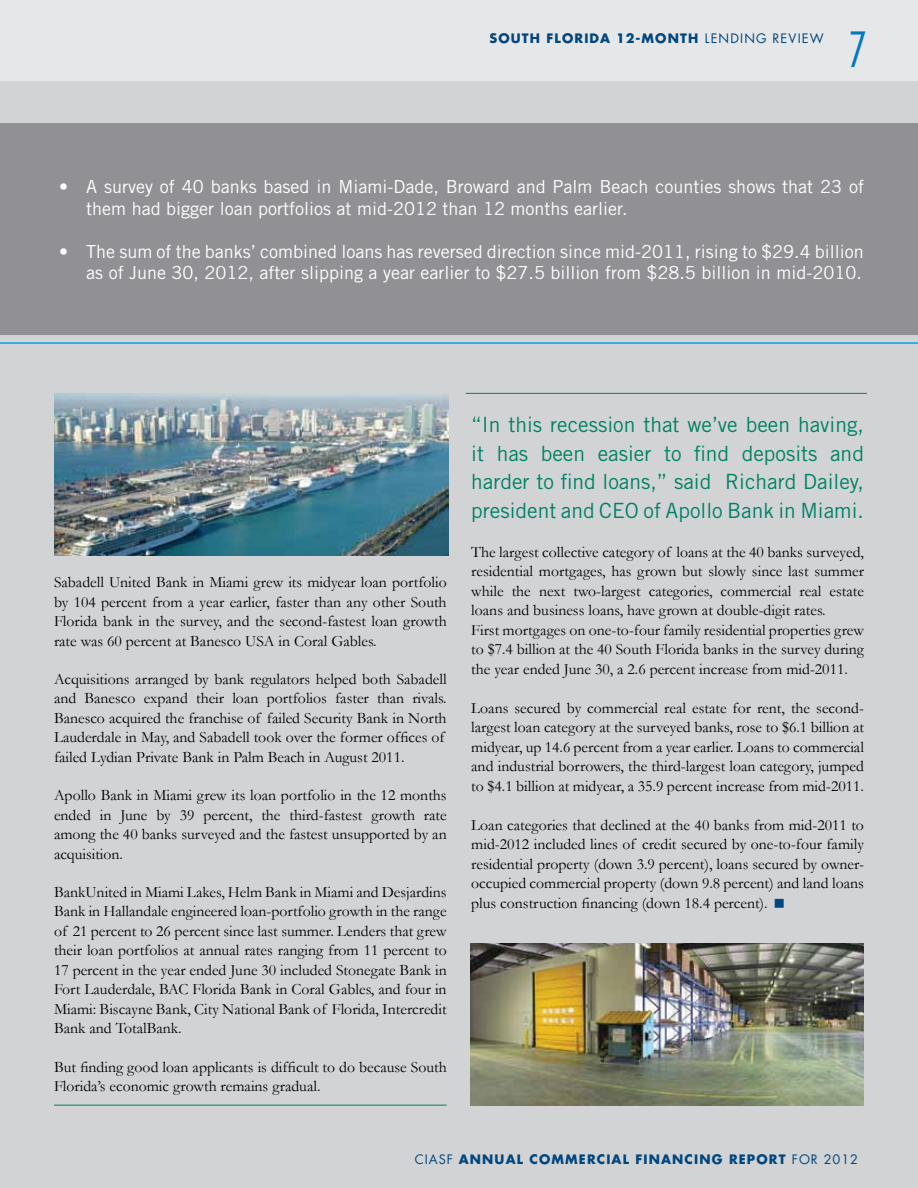
<style>
.page{position:relative;width:918px;height:1188px;background:#d1d3d4}
.page>*{position:absolute;margin:0;border:0;box-sizing:border-box;transform-origin:0 0}
.t1{font:300 condensed 49.5px "Futura BT";color:#0079c1}
.t2{font:21px/28.5px "Trade Gothic LT Std";color:#008265;text-align:justify}
.t3{font:18px/21.6px "Trade Gothic LT Std";color:#fff}
.t4{font:15.75px/19.5px "Garamond";color:#000;text-align:justify}
.t5{font:700 12.75px "Futura";letter-spacing:.09em;color:#00467f}
.t6{font:12.75px "Futura";letter-spacing:.08em;color:#00467f}
.s1{font-weight:400}
</style>
<div class="page">
<div style="left:0;top:0;width:918px;height:81px;background:#e6e7e8"></div>
<div style="left:0;top:123px;width:918px;height:212px;background:#919195"></div>
<hr style="left:0;top:342px;width:918px;height:2px;background:#00a9e9">
<img style="left:54px;top:393px;width:394px;height:162px">
<img style="left:471px;top:944px;width:393px;height:162px">
<hr style="left:466px;top:393px;width:401px;height:1px;background:#008265">
<hr style="left:54px;top:1105px;width:393px;height:1px;background:#008265">
<p class="t5" style="left:489px;top:30px;width:21px">SOUTH</p>
<p class="t5" style="left:547px;top:30px;width:19px">FLORIDA</p>
<p class="t5" style="left:616px;top:30px;width:51px">12-MONTH</p>
<p class="t6" style="left:705px;top:30px;width:9px">LEN</p>
<p class="t6" style="left:730px;top:30px;width:26px">DING</p>
<p class="t6" style="left:773px;top:30px;width:41px">REVIEW</p>
<h1 class="t1" style="left:848px;top:19px;width:21px">7</h1>
<p class="t3" style="left:86px;top:176px;width:779px;text-indent:-27px">• A survey of 40 banks based in Miami-Dade, Broward and Palm Beach counties shows that 23 of them had bigger loan portfolios at mid-2012 than 12 months earlier.</p>
<p class="t3" style="left:59px;top:240px;width:806px;text-align:right">• The sum of the banks’ combined loans has reversed direction since mid-2011, rising to $29.4 billion as of June 30, 2012, after slipping a year earlier to $27.5 billion from $28.5 billion in mid-2010.</p>
<p class="t4" style="left:54px;top:572px;width:394px">Sabadell United Bank in Miami grew its midyear loan portfolio by 104 percent from a year earlier, faster than any other South Florida bank in the survey, and the second-fastest loan growth rate was 60 percent at Banesco USA in Coral Gables.</p>
<p class="t4" style="left:54px;top:669px;width:394px;text-align:left">Acquisitions arranged by bank regulators helped both Sabadell and Banesco expand their loan portfolios faster than rivals.<br>Banesco acquired the franchise of failed Security Bank in North Lauderdale in May, and Sabadell took over the former offices of failed Lydian Private Bank in Palm Beach in August 2011.</p>
<p class="t4" style="left:54px;top:785px;width:394px">Apollo Bank in Miami grew its loan portfolio in the 12 months ended in June by 39 percent, the third-fastest growth rate among the 40 banks surveyed and the fastest unsupported by an acquisition.</p>
<p class="t4" style="left:54px;top:882px;width:394px">BankUnited in Miami Lakes, Helm Bank in Miami and Desjardins Bank in Hallandale engineered loan-portfolio growth in the range of 21 percent to 26 percent since last summer. Lenders that grew their loan portfolios at annual rates ranging from 11 percent to 17 percent in the year ended June 30 included Stonegate Bank in Fort Lauderdale, BAC Florida Bank in Coral Gables, and four in Miami: Biscayne Bank, City National Bank of Florida, Intercredit Bank and TotalBank.</p>
<p class="t4" style="left:54px;top:1056px;width:394px">But finding good loan applicants is difficult to do because South<br>Florida’s economic growth remains gradual.</p>
<h2 class="t2" style="left:471px;top:410px;width:394px">“In this recession that we’ve been having, it has been easier to find deposits and harder to find loans,” said Richard Dailey, president and CEO of Apollo Bank in Miami.</h2>
<p class="t4" style="left:471px;top:541px;width:394px;text-align:left">The largest collective category of loans at the 40 banks surveyed, residential mortgages, has grown but slowly since last summer while the next two-largest categories, commercial real estate loans and business loans, have grown at double-digit rates.<br>First mortgages on one-to-four family residential properties grew to $7.4 billion at the 40 South Florida banks in the survey during the year ended June 30, a 2.6 percent increase from mid-2011.</p>
<p class="t4" style="left:471px;top:697px;width:394px">Loans secured by commercial real estate for rent, the second&shy;largest loan category at the surveyed banks, rose to $6.1 billion at midyear, up 14.6 percent from a year earlier. Loans to commercial and industrial borrowers, the third-largest loan category, jumped to $4.1 billion at midyear, a 35.9 percent increase from mid-2011.</p>
<p class="t4" style="left:471px;top:814px;width:394px">Loan categories that declined at the 40 banks from mid-2011 to mid-2012 included lines of credit secured by one-to-four family residential property (down 3.9 percent), loans secured by owner&shy;occupied commercial property (down 9.8 percent) and land loans plus construction financing (down 18.4 percent).</p>
<p class="t5" style="left:415px;top:1151px;width:67px"><span class="s1">CIASF</span> ANNUAL</p>
<p class="t5" style="left:530px;top:1151px;width:21px">COMMERCIAL</p>
<p class="t5" style="left:636px;top:1151px;width:19px">FINANCING</p>
<p class="t5" style="left:729px;top:1151px;width:20px">REPORT</p>
<p class="t6" style="left:792px;top:1151px;width:68px">FOR 2012</p>
</div>
